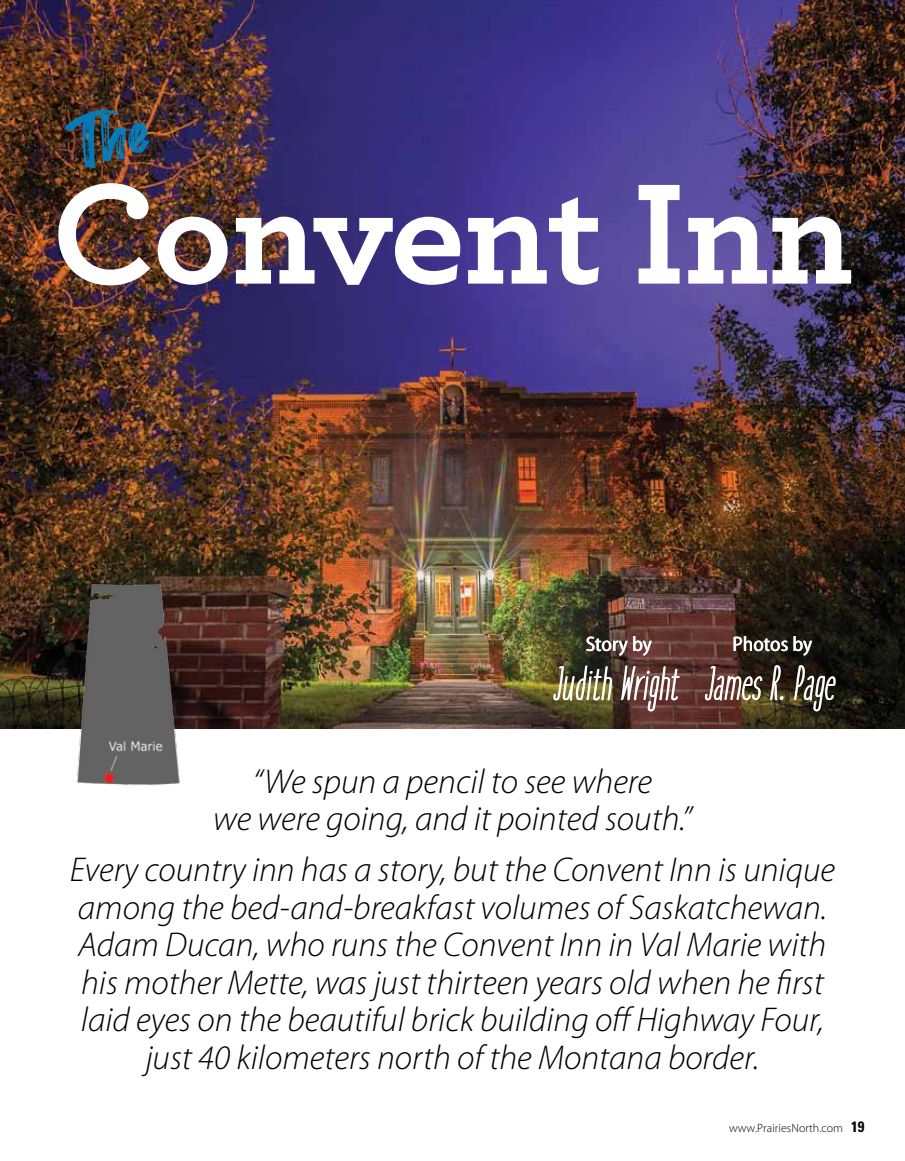
<style>
.page{position:relative;width:905px;height:1161px;background:#fff}
.page>*{position:absolute;margin:0;border:0;box-sizing:border-box;transform-origin:0 0}
.t1{font:700 150px "Archer";letter-spacing:-.01em;color:#fff}
.t2{font:italic 37.5px "cookies&milk";color:#fff}
.t3{font:italic 300 34.5px/37.5px "Myriad Pro";color:#000;text-align:center}
.t4{font:semi-condensed 21px "Myriad Pro";letter-spacing:-.005em;color:#fff}
.t5{font:300 12px "Myriad Pro";letter-spacing:.005em;color:#000}
.s1{font-family:"Univers LT Std";font-weight:700;font-stretch:condensed;font-size:15px}
</style>
<div class="page">
<img style="left:0;top:0;width:904px;height:729px">
<img style="left:73px;top:560px;width:119px;height:226px">
<img style="left:62px;top:106px;width:90px;height:67px">
<h1 class="t1" style="left:51px;top:115px;width:803px">Convent Inn</h1>
<p class="t4" style="left:585px;top:633px;width:68px">Story by</p>
<p class="t4" style="left:732px;top:633px;width:81px">Photos by</p>
<p class="t2" style="left:556px;top:659px;width:283px">Judith Wright James R. Page</p>
<p class="t3" style="left:213px;top:764px;width:480px">“We spun a pencil to see where<br>we were going, and it pointed south.”</p>
<p class="t3" style="left:70px;top:852px;width:766px">Every country inn has a story, but the Convent Inn is unique among the bed-and-breakfast volumes of Saskatchewan.<br>Adam Ducan, who runs the Convent Inn in Val Marie with his mother Mette, was just thirteen years old when he first laid eyes on the beautiful brick building off Highway Four, just 40 kilometers north of the Montana border.</p>
<p class="t5" style="left:729px;top:1121px;width:137px">www.PrairiesNorth.com <span class="s1">19</span></p>
</div>
